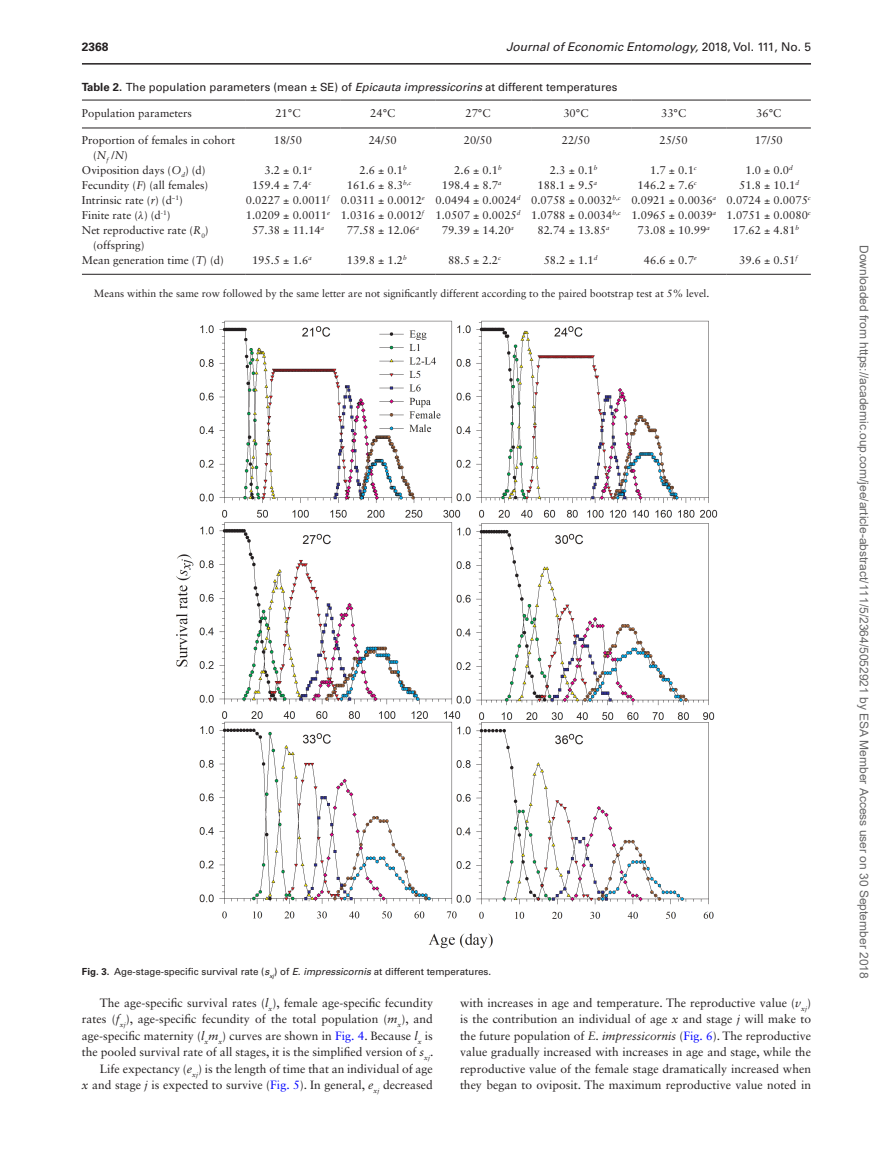
<style>
.page{position:relative;width:893px;height:1174px;background:#fff}
.page>*{position:absolute;margin:0;border:0;box-sizing:border-box;transform-origin:0 0}
.t1{font:12px/16.5px "Sabon LT Std";color:#231f20;text-align:right}
.t2{font:12px "Arial";color:#666}
.t3{font:italic 12px "Univers LT Std";color:#231f20}
.t4{font:700 12px "Univers LT Std";color:#231f20}
.t5{font:11.25px/15px "Sabon LT Std";color:#231f20}
.t6{font:11.25px "Univers LT Std";color:#231f20}
.t7{font:10.5px "Sabon LT Std";color:#231f20}
.t8{font:9.75px "Univers LT Std";color:#231f20}
.s1{font-style:normal}
.s2{font-weight:700}
.s3{font-style:italic}
.s4{font-family:"Gandhari Unicode";font-style:italic}
.s5{color:#00f}
</style>
<div class="page">
<hr style="left:82px;top:100px;width:164px;height:1px;background:#231f20">
<hr style="left:82px;top:128px;width:164px;height:1px;background:#231f20">
<hr style="left:246px;top:100px;width:95px;height:1px;background:#231f20">
<hr style="left:246px;top:128px;width:95px;height:1px;background:#231f20">
<hr style="left:341px;top:100px;width:95px;height:1px;background:#231f20">
<hr style="left:341px;top:128px;width:95px;height:1px;background:#231f20">
<hr style="left:436px;top:100px;width:95px;height:1px;background:#231f20">
<hr style="left:436px;top:128px;width:95px;height:1px;background:#231f20">
<hr style="left:531px;top:100px;width:100px;height:1px;background:#231f20">
<hr style="left:531px;top:128px;width:100px;height:1px;background:#231f20">
<hr style="left:631px;top:100px;width:96px;height:1px;background:#231f20">
<hr style="left:631px;top:128px;width:96px;height:1px;background:#231f20">
<hr style="left:727px;top:100px;width:84px;height:1px;background:#231f20">
<hr style="left:727px;top:128px;width:84px;height:1px;background:#231f20">
<hr style="left:82px;top:274px;width:164px;height:1px;background:#231f20">
<hr style="left:246px;top:274px;width:95px;height:1px;background:#231f20">
<hr style="left:341px;top:274px;width:95px;height:1px;background:#231f20">
<hr style="left:436px;top:274px;width:95px;height:1px;background:#231f20">
<hr style="left:531px;top:274px;width:100px;height:1px;background:#231f20">
<hr style="left:631px;top:274px;width:96px;height:1px;background:#231f20">
<hr style="left:727px;top:274px;width:84px;height:1px;background:#231f20">
<img style="left:176px;top:321px;width:541px;height:627px">
<hr style="left:82px;top:63px;width:729px;height:2px;background:#231f20">
<p class="t4" style="left:82px;top:40px;width:28px">2368</p>
<p class="t3" style="left:506px;top:40px;width:306px">Journal of Economic Entomology, <span class="s1">2018, Vol. 111, No. 5</span></p>
<p class="t6" style="left:82px;top:80px;width:537px"><span class="s2">Table 2.</span> The population parameters (mean ± SE) of <span class="s3">Epicauta impressicorins</span> at different temperatures</p>
<p class="t5" style="left:82px;top:106px;width:112px">Population parameters</p>
<p class="t5" style="left:275px;top:106px;width:27px">21°C</p>
<p class="t5" style="left:370px;top:106px;width:27px">24°C</p>
<p class="t5" style="left:465px;top:106px;width:27px">27°C</p>
<p class="t5" style="left:563px;top:106px;width:27px">30°C</p>
<p class="t5" style="left:661px;top:106px;width:27px">33°C</p>
<p class="t5" style="left:756px;top:106px;width:27px">36°C</p>
<p class="t5" style="left:93px;top:132px;width:143px;text-indent:-11px">Proportion of females in cohort (<span class="s3">N</span><sub>f</sub> /<span class="s3">N</span>)</p>
<p class="t5" style="left:274px;top:132px;width:30px">18/50</p>
<p class="t5" style="left:369px;top:132px;width:30px">24/50</p>
<p class="t5" style="left:464px;top:132px;width:30px">20/50</p>
<p class="t5" style="left:562px;top:132px;width:30px">22/50</p>
<p class="t5" style="left:660px;top:132px;width:30px">25/50</p>
<p class="t5" style="left:755px;top:132px;width:30px">17/50</p>
<p class="t5" style="left:82px;top:162px;width:125px">Oviposition days (<span class="s3">O</span><sub>d</sub>) (d)</p>
<p class="t5" style="left:265px;top:162px;width:49px">3.2 ± 0.1<sup>a</sup></p>
<p class="t5" style="left:359px;top:162px;width:49px">2.6 ± 0.1<sup>b</sup></p>
<p class="t5" style="left:454px;top:162px;width:49px">2.6 ± 0.1<sup>b</sup></p>
<p class="t5" style="left:550px;top:162px;width:49px">2.3 ± 0.1<sup>b</sup></p>
<p class="t5" style="left:650px;top:162px;width:48px">1.7 ± 0.1<sup>c</sup></p>
<p class="t5" style="left:745px;top:162px;width:49px">1.0 ± 0.0<sup>d</sup></p>
<p class="t5" style="left:82px;top:177px;width:128px">Fecundity (<span class="s3">F</span>) (all females)</p>
<p class="t5" style="left:252px;top:177px;width:61px">159.4 ± 7.4<sup>c</sup></p>
<p class="t5" style="left:347px;top:177px;width:66px">161.6 ± 8.3<sup>b,c</sup></p>
<p class="t5" style="left:442px;top:177px;width:61px">198.4 ± 8.7<sup>a</sup></p>
<p class="t5" style="left:537px;top:177px;width:61px">188.1 ± 9.5<sup>a</sup></p>
<p class="t5" style="left:638px;top:177px;width:61px">146.2 ± 7.6<sup>c</sup></p>
<p class="t5" style="left:739px;top:177px;width:61px">51.8 ± 10.1<sup>d</sup></p>
<p class="t5" style="left:82px;top:192px;width:103px">Intrinsic rate (<span class="s3">r</span>) (d<sup>−1</sup>)</p>
<p class="t5" style="left:246px;top:192px;width:567px">0.0227 ± 0.0011<sup>f</sup> 0.0311 ± 0.0012<sup>e</sup> 0.0494 ± 0.0024<sup>d</sup> 0.0758 ± 0.0032<sup>b,c</sup> 0.0921 ± 0.0036<sup>a</sup> 0.0724 ± 0.0075<sup>c</sup></p>
<p class="t5" style="left:82px;top:207px;width:90px">Finite rate (<span class="s4">λ</span>) (d<sup>-1</sup>)</p>
<p class="t5" style="left:246px;top:207px;width:567px">1.0209 ± 0.0011<sup>e</sup> 1.0316 ± 0.0012<sup>f</sup> 1.0507 ± 0.0025<sup>d</sup> 1.0788 ± 0.0034<sup>b,c</sup> 1.0965 ± 0.0039<sup>a</sup> 1.0751 ± 0.0080<sup>c</sup></p>
<p class="t5" style="left:93px;top:222px;width:117px;text-indent:-11px">Net reproductive rate (<span class="s3">R</span><sub>0</sub>) (offspring)</p>
<p class="t5" style="left:252px;top:222px;width:74px">57.38 ± 11.14<sup>a</sup></p>
<p class="t5" style="left:347px;top:222px;width:74px">77.58 ± 12.06<sup>a</sup></p>
<p class="t5" style="left:442px;top:222px;width:74px">79.39 ± 14.20<sup>a</sup></p>
<p class="t5" style="left:537px;top:222px;width:74px">82.74 ± 13.85<sup>a</sup></p>
<p class="t5" style="left:638px;top:222px;width:74px">73.08 ± 10.99<sup>a</sup></p>
<p class="t5" style="left:733px;top:222px;width:68px">17.62 ± 4.81<sup>b</sup></p>
<p class="t5" style="left:82px;top:252px;width:143px">Mean generation time (<span class="s3">T</span>) (d)</p>
<p class="t5" style="left:252px;top:252px;width:61px">195.5 ± 1.6<sup>a</sup></p>
<p class="t5" style="left:347px;top:252px;width:61px">139.8 ± 1.2<sup>b</sup></p>
<p class="t5" style="left:448px;top:252px;width:54px">88.5 ± 2.2<sup>c</sup></p>
<p class="t5" style="left:544px;top:252px;width:55px">58.2 ± 1.1<sup>d</sup></p>
<p class="t5" style="left:644px;top:252px;width:54px">46.6 ± 0.7<sup>e</sup></p>
<p class="t5" style="left:739px;top:252px;width:60px">39.6 ± 0.51<sup>f</sup></p>
<p class="t7" style="left:94px;top:287px;width:617px">Means within the same row followed by the same letter are not significantly different according to the paired bootstrap test at 5% level.</p>
<p class="t8" style="left:82px;top:966px;width:411px"><span class="s2">Fig. 3.</span> Age-stage-specific survival rate (<span class="s3">s</span><sub>xj</sub>) of <span class="s3">E. impressicornis</span> at different temperatures.</p>
<p class="t1" style="left:82px;top:994px;width:353px">The age-specific survival rates (<span class="s3">l</span><sub>x</sub>), female age-specific fecundity rates (<span class="s3">f</span><sub>xj</sub>), age-specific fecundity of the total population (<span class="s3">m</span><sub>x</sub>), and age-specific maternity (<span class="s3">l</span><sub>x</sub><span class="s3">m</span><sub>x</sub>) curves are shown in <span class="s5">Fig. 4</span>. Because <span class="s3">l</span><sub>x</sub> is the pooled survival rate of all stages, it is the simplified version of <span class="s3">s</span><sub>xj</sub>.<br>Life expectancy (<span class="s3">e</span><sub>xj</sub>) is the length of time that an individual of age<br><span class="s3">x</span> and stage <span class="s3">j</span> is expected to survive (<span class="s5">Fig. 5</span>). In general, <span class="s3">e</span><sub>xj</sub> decreased</p>
<p class="t1" style="left:460px;top:994px;width:353px;text-align:justify">with increases in age and temperature. The reproductive value (<span class="s3">v</span><sub>xj</sub>) is the contribution an individual of age <span class="s3">x</span> and stage <span class="s3">j</span> will make to the future population of <span class="s3">E. impressicornis</span> (<span class="s5">Fig. 6</span>). The reproductive value gradually increased with increases in age and stage, while the reproductive value of the female stage dramatically increased when they began to oviposit. The maximum reproductive value noted in</p>
<p class="t2" style="left:868px;top:245px;width:735px;rotate:90deg">Downloaded from https://academic.oup.com/jee/article-abstract/111/5/2364/5052921 by ESA Member Access user on 30 September 2018</p>
</div>
